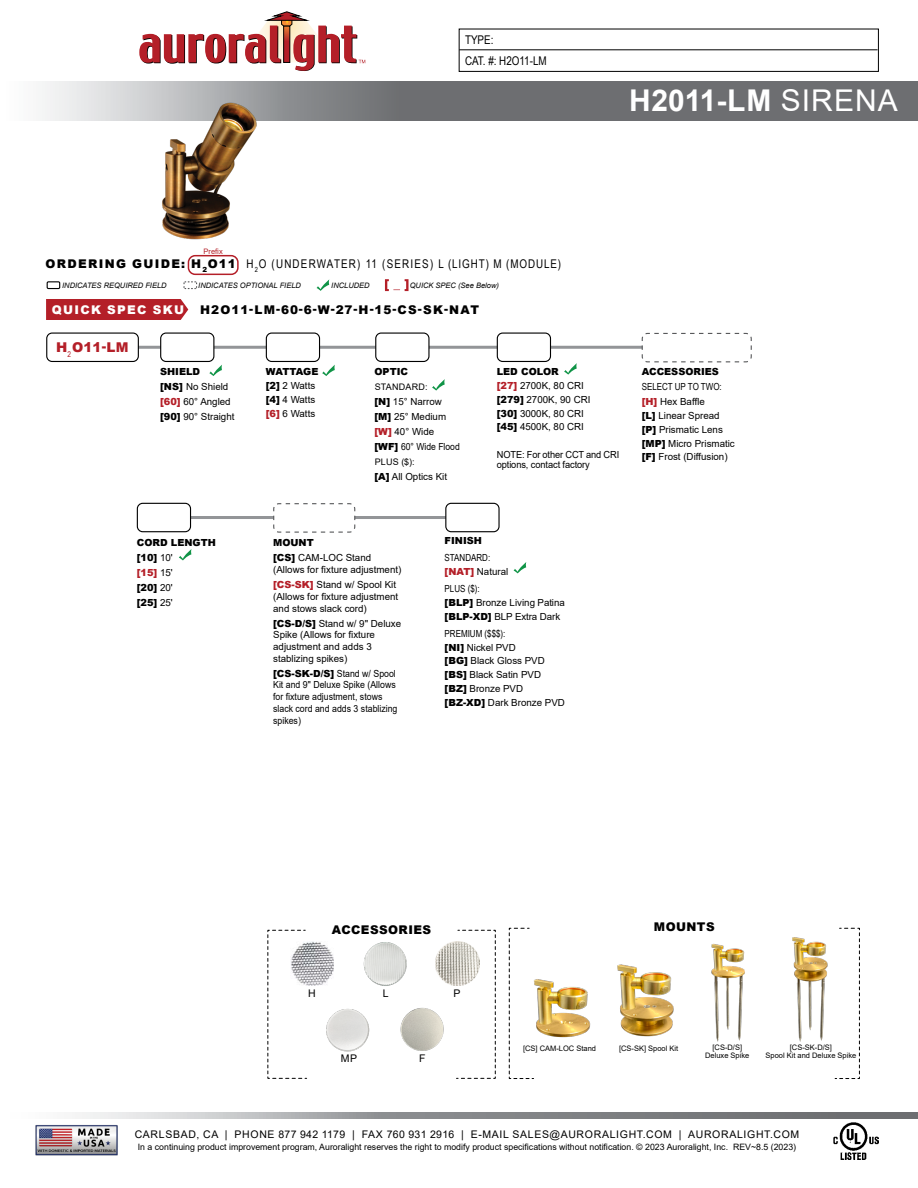
<style>
.page{position:relative;width:918px;height:1188px;background:#fff}
.page>*{position:absolute;margin:0;border:0;box-sizing:border-box;transform-origin:0 0}
.t1{font:700 30px "Arial";color:#fff}
.t2{font:900 13.5px "Arial";color:#b41f28}
.t3{font:12px "Arial Narrow";letter-spacing:.075em;color:#000}
.t4{font:900 12px "Arial";letter-spacing:.095em;color:#000}
.t5{font:900 12px "Arial";letter-spacing:.035em;color:#000}
.t6{font:12px "Arial Narrow";color:#000}
.t7{font:900 12px "Arial";letter-spacing:.11em;color:#fff}
.t8{font:10.5px "Arial";letter-spacing:.065em;color:#000}
.t9{font:9.75px/13.8px "Arial";color:#000}
.t10{font:9.75px/11.7px "Arial";color:#000;scale:.9 1}
.t11{font:900 9.75px/15px "Arial";color:#000}
.t12{font:9.75px "Arial Narrow";color:#000}
.t13{font:9.75px/10.5px "Arial";color:#000;scale:.95 1}
.t14{font:9px "Arial";letter-spacing:.025em;color:#000}
.t15{font:8.7px "Arial";color:#000}
.t16{font:7.5px/7.9px "Arial";color:#000;text-align:center}
.t17{font:italic 7.5px "Arial";color:#000}
.t18{font:7.5px "Arial";color:#b41f28}
.s1{font-weight:400}
.s2{font-family:"Arial";font-weight:900}
.s3{font-weight:900}
.s4{font-weight:900;color:#b41f28}
.s5{color:#b41f28}
</style>
<div class="page">
<svg style="left:75px;top:1113px;width:843px;height:5px;background:#96989a"></svg>
<svg style="left:42px;top:81px;width:876px;height:39px;background:#858689"></svg>
<div style="left:459px;top:29px;width:420px;height:43px;border:1px solid #000"></div>
<hr style="left:459px;top:49px;width:419px;height:1px;background:#000">
<img style="left:833px;top:1122px;width:46px;height:37px">
<svg style="left:139px;top:12px;width:226px;height:59px"></svg>
<img style="left:35px;top:1125px;width:83px;height:31px">
<hr style="left:166px;top:516px;width:304px;height:3px;background:#939598">
<div style="left:137px;top:503px;width:54px;height:29px;background:#fff;border-radius:5px"></div>
<div style="left:137px;top:503px;width:54px;height:29px;border:1px solid #000;border-radius:5px"></div>
<div style="left:446px;top:503px;width:53px;height:29px;background:#fff;border-radius:5px"></div>
<div style="left:445px;top:503px;width:55px;height:29px;border:1px solid #000;border-radius:5px"></div>
<svg style="left:273px;top:503px;width:83px;height:30px"></svg>
<div style="left:188px;top:255px;width:51px;height:20px;border:2px solid #b41f28;border-radius:7px"></div>
<svg style="left:835px;top:928px;width:25px;height:151px"></svg>
<svg style="left:509px;top:928px;width:25px;height:151px"></svg>
<img style="left:793px;top:937px;width:35px;height:105px">
<img style="left:711px;top:943px;width:34px;height:99px">
<img style="left:533px;top:963px;width:58px;height:77px">
<img style="left:617px;top:964px;width:57px;height:73px">
<hr style="left:95px;top:346px;width:640px;height:3px;background:#939598">
<div style="left:161px;top:333px;width:53px;height:28px;background:#fff;border-radius:5px"></div>
<div style="left:160px;top:333px;width:54px;height:29px;border:1px solid #000;border-radius:5px"></div>
<div style="left:47px;top:333px;width:91px;height:28px;background:#fff;border-radius:5px"></div>
<div style="left:46px;top:333px;width:93px;height:29px;border:1px solid #000;border-radius:5px"></div>
<svg style="left:641px;top:332px;width:111px;height:31px"></svg>
<div style="left:266px;top:333px;width:54px;height:28px;background:#fff;border-radius:5px"></div>
<div style="left:266px;top:333px;width:54px;height:29px;border:1px solid #000;border-radius:5px"></div>
<div style="left:376px;top:333px;width:53px;height:28px;background:#fff;border-radius:5px"></div>
<div style="left:375px;top:333px;width:55px;height:29px;border:1px solid #000;border-radius:5px"></div>
<div style="left:497px;top:333px;width:54px;height:28px;background:#fff;border-radius:5px"></div>
<div style="left:497px;top:333px;width:54px;height:29px;border:1px solid #000;border-radius:5px"></div>
<div style="left:46px;top:299px;width:142px;height:21px;background:#b41f28"></div>
<div style="left:47px;top:281px;width:13px;height:8px;border:1px solid #000"></div>
<svg style="left:183px;top:281px;width:15px;height:9px"></svg>
<svg style="left:317px;top:279px;width:12px;height:12px"></svg>
<svg style="left:209px;top:365px;width:13px;height:11px"></svg>
<svg style="left:322px;top:365px;width:13px;height:11px"></svg>
<svg style="left:432px;top:379px;width:13px;height:12px"></svg>
<svg style="left:564px;top:363px;width:13px;height:12px"></svg>
<svg style="left:385px;top:279px;width:24px;height:12px"></svg>
<svg style="left:179px;top:549px;width:13px;height:11px"></svg>
<svg style="left:267px;top:929px;width:41px;height:150px"></svg>
<svg style="left:456px;top:929px;width:40px;height:150px"></svg>
<img style="left:400px;top:1007px;width:44px;height:44px">
<img style="left:326px;top:1008px;width:44px;height:44px">
<img style="left:290px;top:942px;width:43px;height:43px">
<img style="left:363px;top:942px;width:44px;height:44px">
<img style="left:435px;top:942px;width:44px;height:43px">
<img style="left:158px;top:101px;width:103px;height:139px">
<svg style="left:514px;top:562px;width:12px;height:11px"></svg>
<p class="t3" style="left:465px;top:31px;width:30px">TYPE:</p>
<p class="t6" style="left:465px;top:52px;width:83px">CAT. #: H2O11-LM</p>
<h1 class="t1" style="left:629px;top:79px;width:270px">H2011-LM <span class="s1">SIRENA</span></h1>
<p class="t18" style="left:204px;top:246px;width:21px">Prefix</p>
<p class="t3" style="left:45px;top:255px;width:517px"><span class="s2">ORDERING GUIDE: H</span><sub>2</sub><span class="s2">O11</span> H<sub>2</sub>O (UNDERWATER) 11 (SERIES) L (LIGHT) M (MODULE)</p>
<p class="t17" style="left:62px;top:280px;width:106px">INDICATES REQUIRED FIELD</p>
<p class="t17" style="left:198px;top:280px;width:104px">INDICATES OPTIONAL FIELD</p>
<p class="t17" style="left:331px;top:280px;width:40px">INCLUDED</p>
<p class="t17" style="left:410px;top:280px;width:91px">QUICK SPEC (See Below)</p>
<p class="t7" style="left:52px;top:301px;width:134px">QUICK SPEC SKU</p>
<p class="t4" style="left:200px;top:301px;width:280px">H2O11-LM-60-6-W-27-H-15-CS-SK-NAT</p>
<h2 class="t2" style="left:56px;top:338px;width:74px">H<sub>2</sub>O11-LM</h2>
<p class="t9" style="left:160px;top:364px;width:76px;line-height:15px"><span class="s3">SHIELD<br>[NS]</span> No Shield <span class="s4">[60]</span> 60° Angled <span class="s3">[90]</span> 90° Straight</p>
<p class="t9" style="left:266px;top:365px;width:54px"><span class="s3">WATTAGE [2]</span> 2 Watts <span class="s3">[4]</span> 4 Watts <span class="s4">[6]</span> 6 Watts</p>
<p class="t9" style="left:497px;top:365px;width:95px"><span class="s3">LED COLOR<br></span><span class="s4">[27]</span> 2700K, 80 CRI <span class="s3">[279]</span> 2700K, 90 CRI <span class="s3">[30]</span> 3000K, 80 CRI <span class="s3">[45]</span> 4500K, 80 CRI</p>
<p class="t13" style="left:497px;top:449px;width:131px">NOTE: For other CCT and CRI options, contact factory</p>
<p class="t11" style="left:375px;top:364px;width:35px">OPTIC</p>
<p class="t14" style="left:375px;top:381px;width:54px">STANDARD:</p>
<p class="t9" style="left:375px;top:394px;width:87px;line-height:15px"><span class="s3">[N]</span> 15° Narrow <span class="s3">[M]</span> 25° Medium <span class="s4">[W]</span> 40° Wide <span class="s3">[WF]</span> 60° Wide Flood</p>
<p class="t14" style="left:375px;top:456px;width:41px">PLUS ($):</p>
<p class="t9" style="left:375px;top:470px;width:74px"><span class="s3">[A]</span> All Optics Kit</p>
<p class="t11" style="left:137px;top:535px;width:81px">CORD LENGTH [10] <span class="s1">10'<br></span><span class="s5">[15]</span> <span class="s1">15'<br></span>[20] <span class="s1">20'<br></span>[25] <span class="s1">25'</span></p>
<p class="t9" style="left:273px;top:535px;width:100px;line-height:15px"><span class="s3">MOUNT<br>[CS]</span> CAM-LOC Stand</p>
<p class="t9" style="left:273px;top:562px;width:130px;line-height:15px">(Allows for fixture adjustment) <span class="s4">[CS-SK]</span> Stand w/ Spool Kit</p>
<p class="t9" style="left:273px;top:591px;width:127px;line-height:11.7px">(Allows for fixture adjustment and stows slack cord)</p>
<p class="t9" style="left:273px;top:617px;width:130px;line-height:11.7px"><span class="s3">[CS-D/S]</span> Stand w/ 9" Deluxe<br>Spike (Allows for fixture adjustment and adds 3 stablizing spikes)</p>
<p class="t10" style="left:273px;top:667px;width:140px"><span class="s3">[CS-SK-D/S]</span> Stand w/ Spool<br>Kit and 9" Deluxe Spike (Allows for fixture adjustment, stows slack cord and adds 3 stablizing spikes)</p>
<p class="t11" style="left:445px;top:533px;width:39px">FINISH</p>
<p class="t12" style="left:445px;top:551px;width:47px">STANDARD:</p>
<p class="t9" style="left:445px;top:565px;width:65px"><span class="s4">[NAT]</span> Natural</p>
<p class="t12" style="left:445px;top:582px;width:37px">PLUS ($):</p>
<p class="t9" style="left:445px;top:596px;width:122px"><span class="s3">[BLP]</span> Bronze Living Patina <span class="s3">[BLP-XD]</span> BLP Extra Dark</p>
<p class="t12" style="left:445px;top:626px;width:62px">PREMIUM ($$$):</p>
<p class="t9" style="left:445px;top:640px;width:122px"><span class="s3">[NI]</span> Nickel PVD<br><span class="s3">[BG]</span> Black Gloss PVD <span class="s3">[BS]</span> Black Satin PVD <span class="s3">[BZ]</span> Bronze PVD <span class="s3">[BZ-XD]</span> Dark Bronze PVD</p>
<p class="t11" style="left:642px;top:364px;width:79px">ACCESSORIES</p>
<p class="t12" style="left:642px;top:380px;width:82px">SELECT UP TO TWO:</p>
<p class="t9" style="left:642px;top:395px;width:95px"><span class="s4">[H]</span> Hex Baffle<br><span class="s3">[L]</span> Linear Spread <span class="s3">[P]</span> Prismatic Lens <span class="s3">[MP]</span> Micro Prismatic <span class="s3">[F]</span> Frost (Diffusion)</p>
<p class="t5" style="left:332px;top:921px;width:101px">ACCESSORIES</p>
<p class="t8" style="left:308px;top:986px;width:9px">H</p>
<p class="t8" style="left:383px;top:986px;width:7px">L</p>
<p class="t8" style="left:454px;top:986px;width:9px">P</p>
<p class="t5" style="left:654px;top:918px;width:62px">MOUNTS</p>
<p class="t8" style="left:341px;top:1051px;width:18px">MP</p>
<p class="t8" style="left:419px;top:1051px;width:8px">F</p>
<p class="t16" style="left:523px;top:1044px;width:74px">[CS] CAM-LOC Stand</p>
<p class="t16" style="left:619px;top:1044px;width:61px">[CS-SK] Spool Kit</p>
<p class="t16" style="left:766px;top:1044px;width:92px">[CS-SK-D/S]<br>Spool Kit and Deluxe Spike</p>
<p class="t16" style="left:705px;top:1044px;width:46px">[CS-D/S]<br>Deluxe Spike</p>
<p class="t8" style="left:135px;top:1127px;width:666px">CARLSBAD, CA | PHONE 877 942 1179 | FAX 760 931 2916 | E-MAIL SALES@AURORALIGHT.COM | AURORALIGHT.COM</p>
<p class="t15" style="left:138px;top:1141px;width:660px">In a continuing product improvement program, Auroralight reserves the right to modify product specifications without notification. © 2023 Auroralight, Inc. REV~8.5 (2023)</p>
</div>
